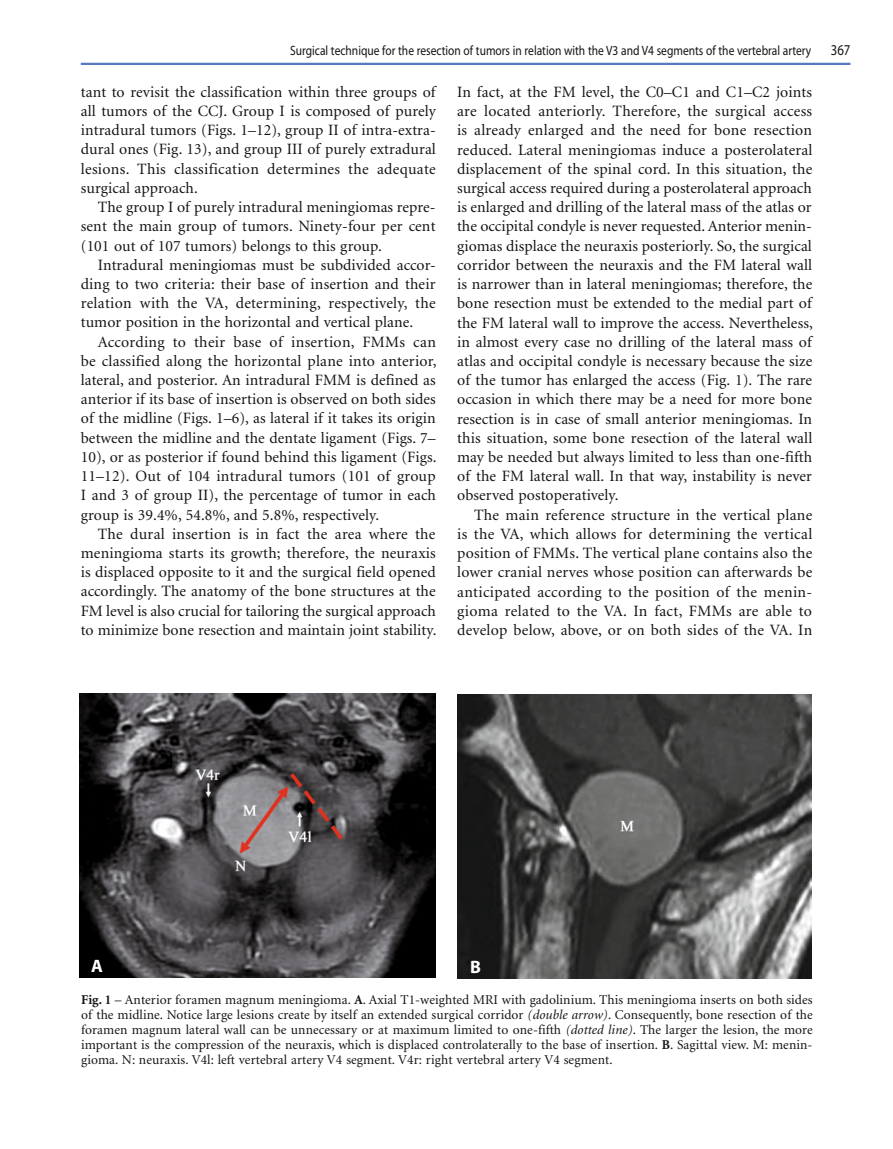
<style>
.page{position:relative;width:893px;height:1149px;background:#fff}
.page>*{position:absolute;margin:0;border:0;box-sizing:border-box;transform-origin:0 0}
.t1{font:700 18px "Myriad";color:#fff}
.t2{font:15.75px/19.2px "Minion";letter-spacing:.005em;color:#131413;text-align:justify}
.t3{font:15px "Myriad";color:#131413;scale:.85 1}
.t4{font:13.5px/15px "Minion";letter-spacing:.005em;color:#131413;text-align:justify}
.t5{font:13.5px "Myriad";color:#131413;scale:.85 1}
.s1{font-weight:700}
.s2{font-style:italic}
</style>
<div class="page">
<hr style="left:81px;top:63px;width:769px;height:2px;background:#587bbd">
<img style="left:80px;top:693px;width:355px;height:284px">
<img style="left:457px;top:694px;width:354px;height:283px">
<p class="t5" style="left:290px;top:46px;width:614px">Surgical technique for the resection of tumors in relation with the V3 and V4 segments of the vertebral artery</p>
<p class="t3" style="left:831px;top:45px;width:25px">367</p>
<p class="t2" style="left:81px;top:83px;width:357px">tant to revisit the classification within three groups of all tumors of the CCJ. Group I is composed of purely intradural tumors (Figs. 1–12), group II of intra-extra&shy;dural ones (Fig. 13), and group III of purely extradural lesions. This classification determines the adequate surgical approach.</p>
<p class="t2" style="left:81px;top:199px;width:356px;text-indent:17px">The group I of purely intradural meningiomas repre&shy;sent the main group of tumors. Ninety-four per cent (101 out of 107 tumors) belongs to this group.</p>
<p class="t2" style="left:81px;top:256px;width:357px;text-indent:17px">Intradural meningiomas must be subdivided accor&shy;ding to two criteria: their base of insertion and their relation with the VA, determining, respectively, the tumor position in the horizontal and vertical plane.</p>
<p class="t2" style="left:81px;top:333px;width:357px;text-indent:17px">According to their base of insertion, FMMs can be classified along the horizontal plane into anterior, lateral, and posterior. An intradural FMM is defined as anterior if its base of insertion is observed on both sides of the midline (Figs. 1–6), as lateral if it takes its origin between the midline and the dentate ligament (Figs. 7– 10), or as posterior if found behind this ligament (Figs.<br>11–12). Out of 104 intradural tumors (101 of group I and 3 of group II), the percentage of tumor in each group is 39.4%, 54.8%, and 5.8%, respectively.</p>
<p class="t2" style="left:81px;top:525px;width:357px;text-indent:17px">The dural insertion is in fact the area where the meningioma starts its growth; therefore, the neuraxis is displaced opposite to it and the surgical field opened accordingly. The anatomy of the bone structures at the FM level is also crucial for tailoring the surgical approach to minimize bone resection and maintain joint stability.</p>
<p class="t2" style="left:457px;top:84px;width:357px">In fact, at the FM level, the C0–C1 and C1–C2 joints are located anteriorly. Therefore, the surgical access is already enlarged and the need for bone resection reduced. Lateral meningiomas induce a posterolateral displacement of the spinal cord. In this situation, the surgical access required during a posterolateral approach is enlarged and drilling of the lateral mass of the atlas or the occipital condyle is never requested. Anterior menin&shy;giomas displace the neuraxis posteriorly. So, the surgical corridor between the neuraxis and the FM lateral wall is narrower than in lateral meningiomas; therefore, the bone resection must be extended to the medial part of the FM lateral wall to improve the access. Nevertheless, in almost every case no drilling of the lateral mass of atlas and occipital condyle is necessary because the size of the tumor has enlarged the access (Fig. 1). The rare occasion in which there may be a need for more bone resection is in case of small anterior meningiomas. In this situation, some bone resection of the lateral wall may be needed but always limited to less than one-fifth of the FM lateral wall. In that way, instability is never observed postoperatively.</p>
<p class="t2" style="left:457px;top:506px;width:357px;text-indent:17px">The main reference structure in the vertical plane is the VA, which allows for determining the vertical position of FMMs. The vertical plane contains also the lower cranial nerves whose position can afterwards be anticipated according to the position of the menin&shy;gioma related to the VA. In fact, FMMs are able to develop below, above, or on both sides of the VA. In</p>
<p class="t1" style="left:91px;top:958px;width:13px">A</p>
<p class="t1" style="left:470px;top:960px;width:12px">B</p>
<p class="t4" style="left:81px;top:992px;width:733px"><span class="s1">Fig. 1</span> – Anterior foramen magnum meningioma. <span class="s1">A</span>. Axial T1-weighted MRI with gadolinium. This meningioma inserts on both sides of the midline. Notice large lesions create by itself an extended surgical corridor <span class="s2">(double arrow)</span>. Consequently, bone resection of the foramen magnum lateral wall can be unnecessary or at maximum limited to one-fifth <span class="s2">(dotted line)</span>. The larger the lesion, the more important is the compression of the neuraxis, which is displaced controlaterally to the base of insertion. <span class="s1">B</span>. Sagittal view. M: menin&shy;gioma. N: neuraxis. V4l: left vertebral artery V4 segment. V4r: right vertebral artery V4 segment.</p>
</div>
